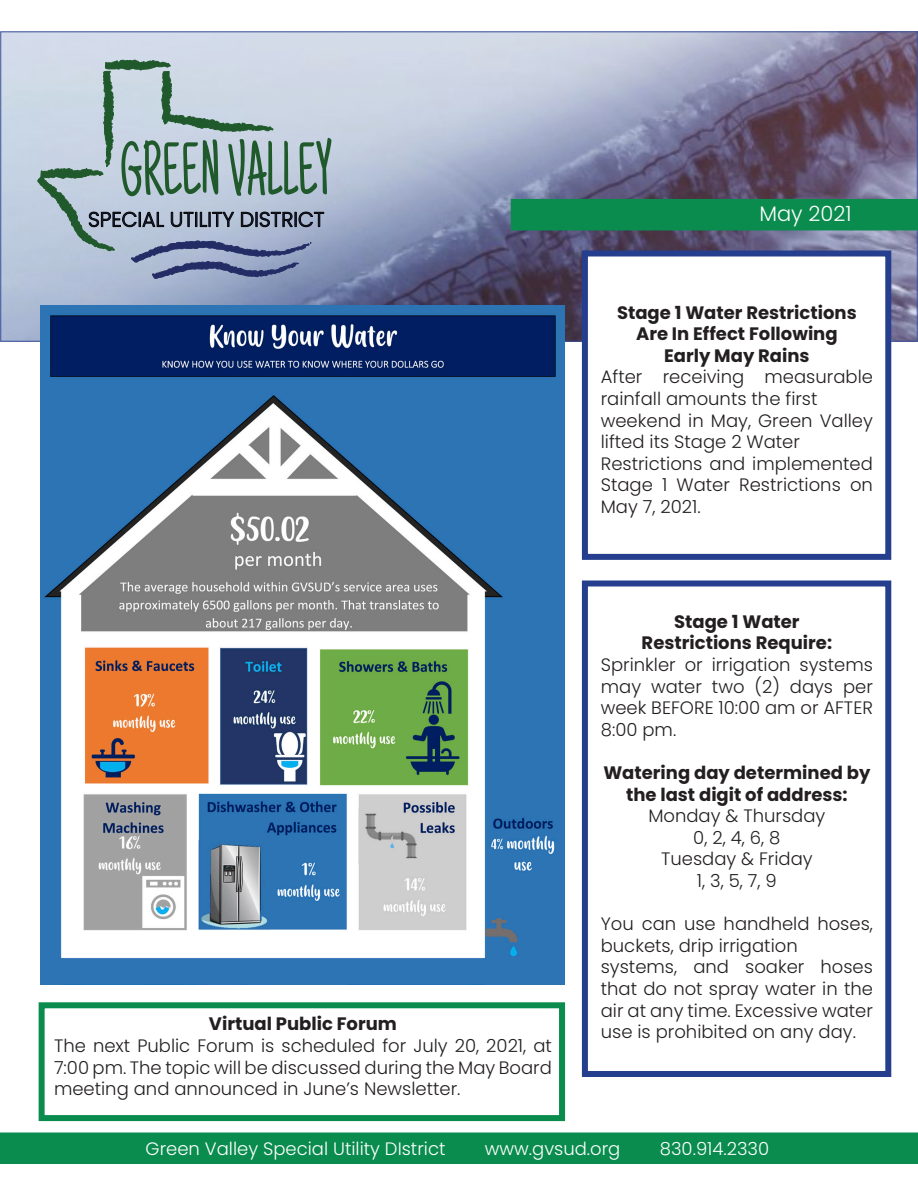
<style>
.page{position:relative;width:918px;height:1188px;background:#fff}
.page>*{position:absolute;margin:0;border:0;box-sizing:border-box;transform-origin:0 0}
.t1{font:300 21px "Poppins";color:#fff}
.t2{font:300 18px/21.6px "Poppins";color:#231f20;text-align:justify}
.t3{font:700 18px/21.6px "Poppins";color:#231f20;text-align:center}
.t4{font:300 18px "Poppins";color:#fff}
</style>
<div class="page">
<img style="left:3px;top:34px;width:912px;height:305px">
<div style="left:582px;top:250px;width:309px;height:310px;background:#fff;border:6px solid #253f8e"></div>
<div style="left:0;top:1132px;width:918px;height:32px;background:#098c4e"></div>
<div style="left:511px;top:199px;width:407px;height:31px;background:#098c4e"></div>
<div style="left:39px;top:1002px;width:526px;height:119px;border:6px solid #098c4e"></div>
<div style="left:582px;top:580px;width:309px;height:497px;border:6px solid #253f8e"></div>
<svg style="left:38px;top:60px;width:293px;height:219px;background:#a3b4c0"></svg>
<img style="left:40px;top:305px;width:525px;height:679px">
<p class="t1" style="left:759px;top:202px;width:94px">May 2021</p>
<p class="t3" style="left:209px;top:1013px;width:190px">Virtual Public Forum</p>
<p class="t2" style="left:54px;top:1035px;width:499px">The next Public Forum is scheduled for July 20, 2021, at 7:00 pm. The topic will be discussed during the May Board meeting and announced in June’s Newsletter.</p>
<p class="t3" style="left:617px;top:302px;width:241px">Stage 1 Water Restrictions<br>Are In Effect Following</p>
<p class="t3" style="left:664px;top:345px;width:147px">Early May Rains</p>
<p class="t2" style="left:601px;top:366px;width:274px">After receiving measurable rainfall amounts the first</p>
<p class="t2" style="left:601px;top:410px;width:274px">weekend in May, Green Valley lifted its Stage 2 Water</p>
<p class="t2" style="left:601px;top:453px;width:274px">Restrictions and implemented Stage 1 Water Restrictions on May 7, 2021.</p>
<p class="t3" style="left:674px;top:611px;width:127px">Stage 1 Water</p>
<p class="t3" style="left:642px;top:632px;width:192px">Restrictions Require:</p>
<p class="t2" style="left:601px;top:654px;width:274px">Sprinkler or irrigation systems may water two (2) days per week BEFORE 10:00 am or AFTER 8:00 pm.</p>
<p class="t3" style="left:603px;top:762px;width:269px">Watering day determined by the last digit of address:</p>
<p class="t2" style="left:648px;top:805px;width:178px">Monday &amp; Thursday</p>
<p class="t2" style="left:693px;top:827px;width:89px">0, 2, 4, 6, 8</p>
<p class="t2" style="left:661px;top:848px;width:153px">Tuesday &amp; Friday</p>
<p class="t2" style="left:697px;top:870px;width:81px">1, 3, 5, 7, 9</p>
<p class="t2" style="left:601px;top:913px;width:274px">You can use handheld hoses, buckets, drip irrigation</p>
<p class="t2" style="left:601px;top:956px;width:274px">systems, and soaker hoses that do not spray water in the air at any time. Excessive water use is prohibited on any day.</p>
<p class="t4" style="left:146px;top:1138px;width:301px">Green Valley Special Utility DIstrict</p>
<p class="t4" style="left:485px;top:1138px;width:137px">www.gvsud.org</p>
<p class="t4" style="left:660px;top:1138px;width:111px">830.914.2330</p>
</div>
